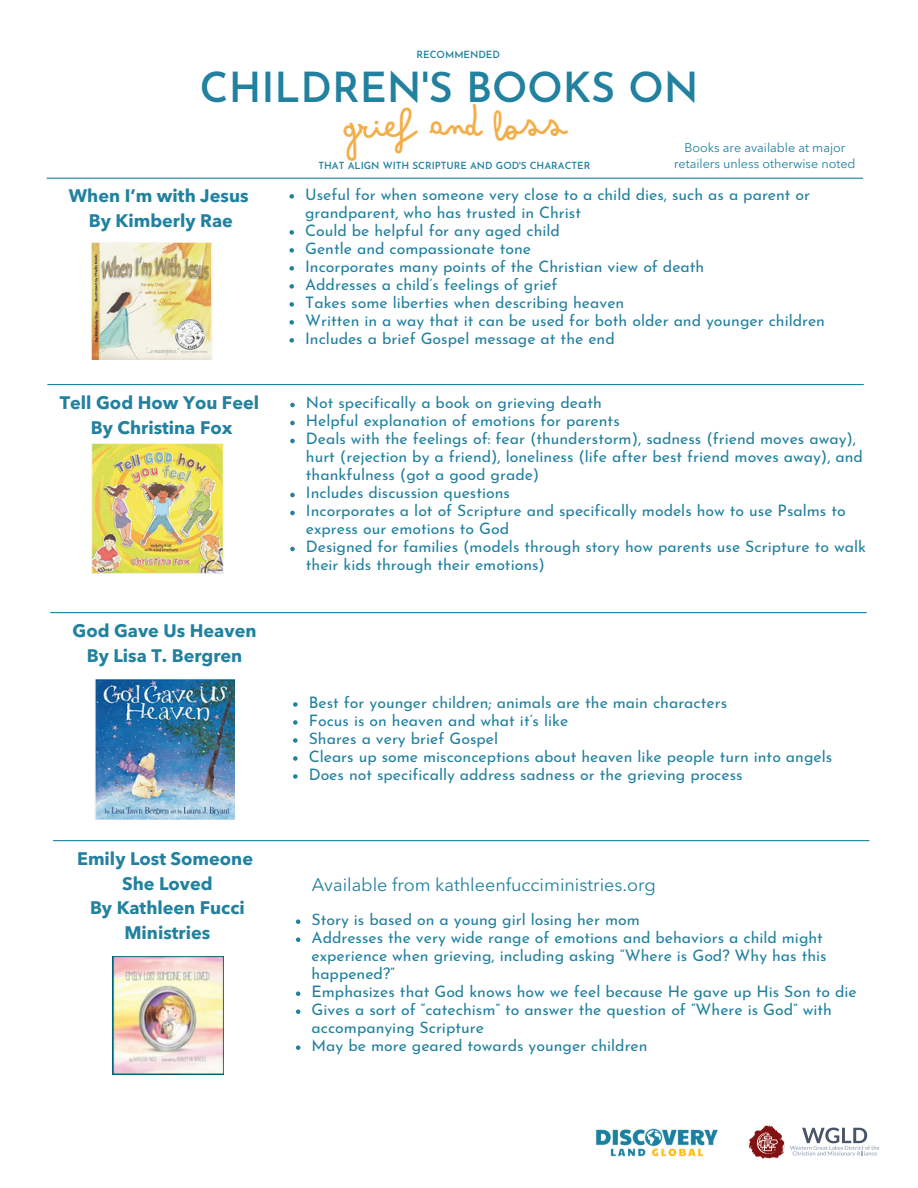
<style>
.page{position:relative;width:918px;height:1188px;background:#fff}
.page>*{position:absolute;margin:0;border:0;box-sizing:border-box;transform-origin:0 0}
.t1{font:600 41.4px "Josefin Sans";color:#21819f}
.t2{font:35.85px "Bimbo sharpie";color:#f3ae48}
.t3{font:700 18px/24.8px "Avenir Next LT Pro";color:#21819f;text-align:center}
.t4{font:18px "Avenir Next LT Pro";color:#21819f}
.t5{font:15.9px/18px "Josefin Sans";color:#21819f}
.t6{font:12.6px/16.8px "Avenir Next LT Pro";color:#21819f;text-align:center}
.t7{font:600 9.9px "Josefin Sans";color:#21819f}
</style>
<div class="page">
<hr style="left:47px;top:178px;width:816px;height:1px;background:#21819f">
<img style="left:92px;top:242px;width:120px;height:117px">
<hr style="left:48px;top:384px;width:815px;height:1px;background:#21819f">
<img style="left:92px;top:443px;width:131px;height:131px">
<hr style="left:51px;top:612px;width:815px;height:1px;background:#21819f">
<img style="left:95px;top:679px;width:139px;height:141px">
<hr style="left:53px;top:840px;width:816px;height:1px;background:#21819f">
<img style="left:112px;top:956px;width:112px;height:118px">
<svg style="left:748px;top:1125px;width:131px;height:34px"></svg>
<img style="left:595px;top:1128px;width:123px;height:29px">
<svg style="left:290px;top:194px;width:4px;height:5px"></svg>
<svg style="left:290px;top:230px;width:4px;height:5px"></svg>
<svg style="left:290px;top:248px;width:4px;height:5px"></svg>
<svg style="left:290px;top:266px;width:4px;height:5px"></svg>
<svg style="left:290px;top:284px;width:4px;height:5px"></svg>
<svg style="left:290px;top:302px;width:4px;height:5px"></svg>
<svg style="left:290px;top:320px;width:4px;height:5px"></svg>
<svg style="left:290px;top:338px;width:4px;height:5px"></svg>
<svg style="left:290px;top:403px;width:5px;height:4px"></svg>
<svg style="left:290px;top:421px;width:5px;height:4px"></svg>
<svg style="left:290px;top:439px;width:5px;height:4px"></svg>
<svg style="left:290px;top:493px;width:5px;height:4px"></svg>
<svg style="left:290px;top:511px;width:5px;height:4px"></svg>
<svg style="left:290px;top:547px;width:5px;height:4px"></svg>
<svg style="left:293px;top:702px;width:5px;height:5px"></svg>
<svg style="left:293px;top:720px;width:5px;height:5px"></svg>
<svg style="left:293px;top:738px;width:5px;height:5px"></svg>
<svg style="left:293px;top:756px;width:5px;height:5px"></svg>
<svg style="left:293px;top:774px;width:5px;height:5px"></svg>
<svg style="left:296px;top:919px;width:4px;height:5px"></svg>
<svg style="left:296px;top:937px;width:4px;height:5px"></svg>
<svg style="left:296px;top:991px;width:4px;height:5px"></svg>
<svg style="left:296px;top:1009px;width:4px;height:5px"></svg>
<svg style="left:296px;top:1045px;width:4px;height:5px"></svg>
<p class="t7" style="left:417px;top:50px;width:85px">RECOMMENDED</p>
<h1 class="t1" style="left:200px;top:71px;width:500px">CHILDREN'S BOOKS ON</h1>
<h2 class="t2" style="left:345px;top:103px;width:224px">GRIEF AND LOSS</h2>
<p class="t5" style="left:305px;top:187px;width:521px">Useful for when someone very close to a child dies, such as a parent or grandparent, who has trusted in Christ<br>Could be helpful for any aged child<br>Gentle and compassionate tone<br>Incorporates many points of the Christian view of death<br>Addresses a child’s feelings of grief<br>Takes some liberties when describing heaven<br>Written in a way that it can be used for both older and younger children Includes a brief Gospel message at the end</p>
<p class="t6" style="left:674px;top:140px;width:183px">Books are available at major retailers unless otherwise noted</p>
<p class="t7" style="left:318px;top:162px;width:274px">THAT ALIGN WITH SCRIPTURE AND GOD'S CHARACTER</p>
<p class="t3" style="left:69px;top:185px;width:181px">When I’m with Jesus<br>By Kimberly Rae</p>
<p class="t3" style="left:60px;top:392px;width:201px">Tell God How You Feel<br>By Christina Fox</p>
<p class="t3" style="left:73px;top:620px;width:185px">God Gave Us Heaven<br>By Lisa T. Bergren</p>
<p class="t3" style="left:77px;top:848px;width:178px">Emily Lost Someone<br>She Loved<br>By Kathleen Fucci<br>Ministries</p>
<p class="t5" style="left:306px;top:395px;width:562px">Not specifically a book on grieving death<br>Helpful explanation of emotions for parents<br>Deals with the feelings of: fear (thunderstorm), sadness (friend moves away), hurt (rejection by a friend), loneliness (life after best friend moves away), and thankfulness (got a good grade)<br>Includes discussion questions<br>Incorporates a lot of Scripture and specifically models how to use Psalms to express our emotions to God<br>Designed for families (models through story how parents use Scripture to walk their kids through their emotions)</p>
<p class="t5" style="left:309px;top:695px;width:525px">Best for younger children; animals are the main characters<br>Focus is on heaven and what it’s like<br>Shares a very brief Gospel<br>Clears up some misconceptions about heaven like people turn into angels Does not specifically address sadness or the grieving process</p>
<p class="t4" style="left:312px;top:878px;width:346px">Available from kathleenfucciministries.org</p>
<p class="t5" style="left:312px;top:912px;width:547px">Story is based on a young girl losing her mom<br>Addresses the very wide range of emotions and behaviors a child might experience when grieving, including asking “Where is God? Why has this happened?”<br>Emphasizes that God knows how we feel because He gave up His Son to die Gives a sort of “catechism” to answer the question of “Where is God” with accompanying Scripture<br>May be more geared towards younger children</p>
</div>
